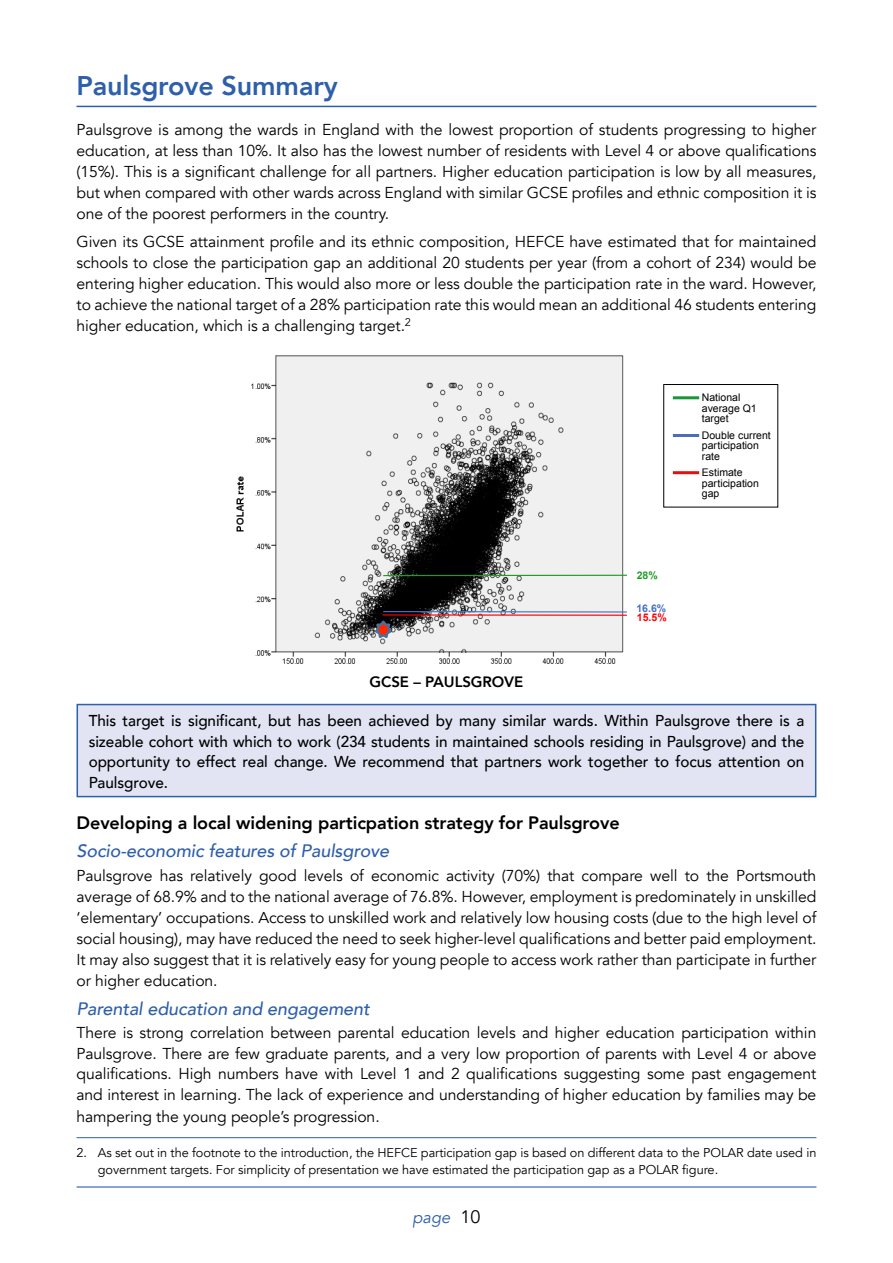
<style>
.page{position:relative;width:893px;height:1263px;background:#fff}
.page>*{position:absolute;margin:0;border:0;box-sizing:border-box;transform-origin:0 0}
.t1{font:800 27px "Avenir";letter-spacing:-.005em;color:#2e5faa}
.t2{font:italic 500 18px "Avenir";letter-spacing:-.005em;color:#2e5faa}
.t3{font:800 18px "Avenir";letter-spacing:-.005em;color:#000}
.t4{font:italic 16.5px "Avenir";color:#2e5faa}
.t5{font:15.75px/21px "Avenir";letter-spacing:-.005em;color:#000;text-align:justify}
.t6{font:500 15.75px/20.7px "Avenir";letter-spacing:-.005em;color:#000;text-align:justify}
.t7{font:800 15px "Avenir";letter-spacing:-.005em;color:#000}
.t8{font:12.75px/16.5px "Avenir";letter-spacing:-.005em;color:#000}
.t9{font:10.5px/10.5px "Arial";color:#000}
.t10{font:700 10.5px "Arial";color:#4472c4}
.t11{font:700 10.5px "Arial";color:#f00}
.t12{font:700 10.5px "Arial";color:#1c9e23}
.s1{font-style:normal;font-size:18px;color:#000}
</style>
<div class="page">
<hr style="left:77px;top:106px;width:739px;height:1px;background:#2e5faa">
<img style="left:236px;top:355px;width:391px;height:309px">
<svg style="left:373px;top:618px;width:21px;height:22px"></svg>
<hr style="left:383px;top:575px;width:244px;height:1px;background:#1c9e23">
<hr style="left:383px;top:611px;width:244px;height:2px;background:#4472c4">
<hr style="left:383px;top:614px;width:244px;height:2px;background:#f00">
<hr style="left:77px;top:1186px;width:739px;height:1px;background:#2e5faa">
<hr style="left:77px;top:1137px;width:739px;height:1px;background:#2e5faa">
<div style="left:77px;top:704px;width:739px;height:92px;background:#e2e4f4"></div>
<div style="left:77px;top:704px;width:739px;height:93px;border:2px solid #2e5faa"></div>
<hr style="left:673px;top:396px;width:26px;height:3px;background:#1a9738">
<hr style="left:673px;top:434px;width:26px;height:3px;background:#4d6eb4">
<hr style="left:673px;top:471px;width:26px;height:3px;background:#e31013">
<h1 class="t1" style="left:77px;top:65px;width:263px">Paulsgrove Summary</h1>
<p class="t5" style="left:77px;top:120px;width:741px">Paulsgrove is among the wards in England with the lowest proportion of students progressing to higher education, at less than 10%. It also has the lowest number of residents with Level 4 or above qualifications (15%). This is a significant challenge for all partners. Higher education participation is low by all measures, but when compared with other wards across England with similar GCSE profiles and ethnic composition it is one of the poorest performers in the country.</p>
<p class="t5" style="left:77px;top:231px;width:741px">Given its GCSE attainment profile and its ethnic composition, HEFCE have estimated that for maintained schools to close the participation gap an additional 20 students per year (from a cohort of 234) would be entering higher education. This would also more or less double the participation rate in the ward. However, to achieve the national target of a 28% participation rate this would mean an additional 46 students entering higher education, which is a challenging target.<sup>2</sup></p>
<p class="t7" style="left:370px;top:670px;width:155px">GCSE – PAULSGROVE</p>
<p class="t12" style="left:637px;top:569px;width:23px">28%</p>
<p class="t11" style="left:637px;top:612px;width:31px">15.5%</p>
<p class="t10" style="left:636px;top:602px;width:31px">16.6%</p>
<p class="t9" style="left:702px;top:392px;width:56px">National average Q1 target</p>
<p class="t9" style="left:702px;top:430px;width:70px">Double current participation rate</p>
<p class="t9" style="left:702px;top:467px;width:59px">Estimate participation gap</p>
<p class="t6" style="left:89px;top:709px;width:717px">This target is significant, but has been achieved by many similar wards. Within Paulsgrove there is a sizeable cohort with which to work (234 students in maintained schools residing in Paulsgrove) and the opportunity to effect real change. We recommend that partners work together to focus attention on Paulsgrove.</p>
<p class="t3" style="left:77px;top:809px;width:545px">Developing a local widening particpation strategy for Paulsgrove</p>
<p class="t2" style="left:77px;top:840px;width:314px">Socio-economic features of Paulsgrove</p>
<p class="t5" style="left:77px;top:865px;width:741px">Paulsgrove has relatively good levels of economic activity (70%) that compare well to the Portsmouth average of 68.9% and to the national average of 76.8%. However, employment is predominately in unskilled ‘elementary’ occupations. Access to unskilled work and relatively low housing costs (due to the high level of social housing), may have reduced the need to seek higher-level qualifications and better paid employment.<br>It may also suggest that it is relatively easy for young people to access work rather than participate in further or higher education.</p>
<p class="t2" style="left:77px;top:998px;width:295px">Parental education and engagement</p>
<p class="t5" style="left:77px;top:1022px;width:741px">There is strong correlation between parental education levels and higher education participation within Paulsgrove. There are few graduate parents, and a very low proportion of parents with Level 4 or above qualifications. High numbers have with Level 1 and 2 qualifications suggesting some past engagement and interest in learning. The lack of experience and understanding of higher education by families may be</p>
<p class="t5" style="left:77px;top:1106px;width:305px">hampering the young people’s progression.</p>
<p class="t8" style="left:98px;top:1145px;width:720px;text-indent:-21px">2. As set out in the footnote to the introduction, the HEFCE participation gap is based on different data to the POLAR date used in government targets. For simplicity of presentation we have estimated the participation gap as a POLAR figure.</p>
<p class="t4" style="left:412px;top:1207px;width:69px">page <span class="s1">10</span></p>
</div>
